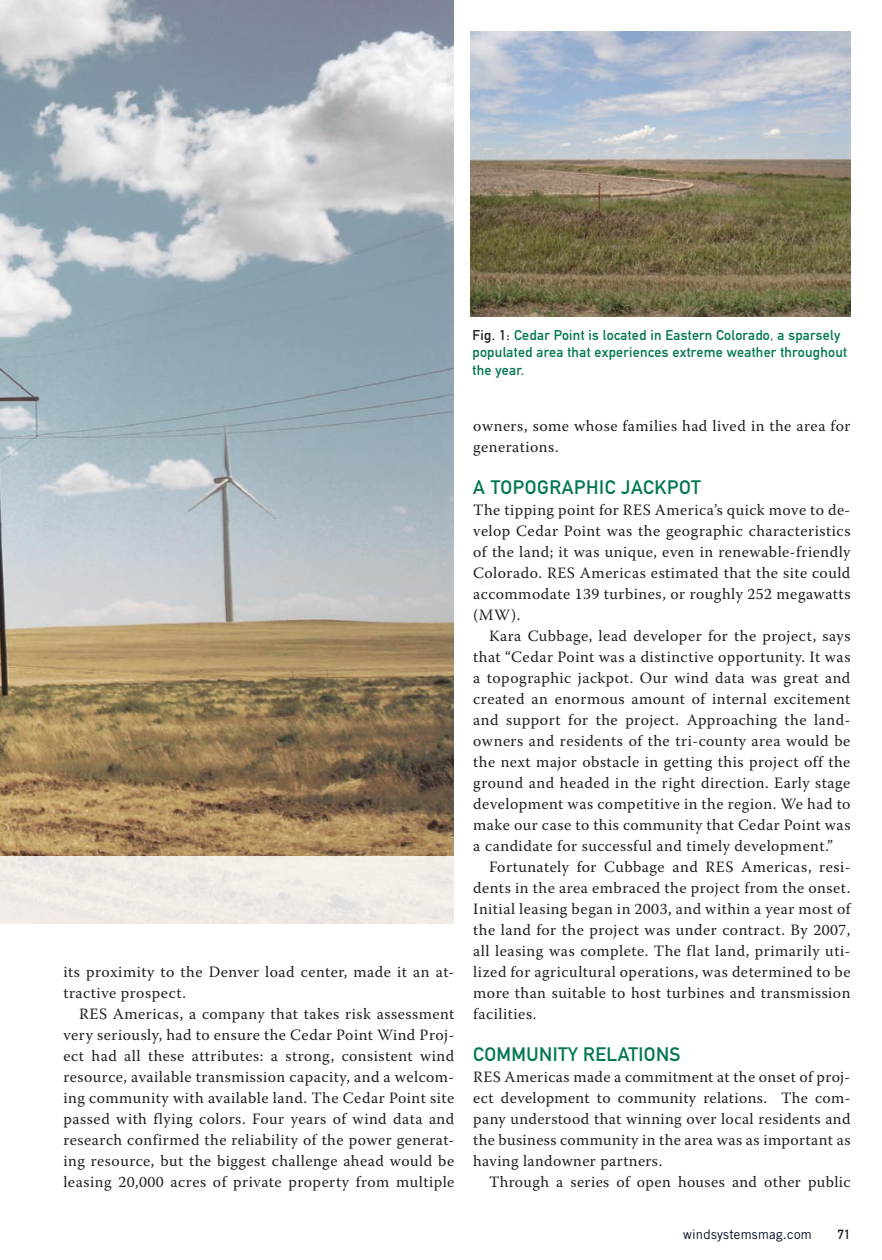
<style>
.page{position:relative;width:882px;height:1260px;background:#fff}
.page>*{position:absolute;margin:0;border:0;box-sizing:border-box;transform-origin:0 0}
.t1{font:19.25px "DIN Mittelschrift Alternate";letter-spacing:.02em;color:#007652}
.t2{font:15.75px/21px "Warnock Pro";letter-spacing:.03em;color:#231f20;text-align:justify}
.t3{font:14px/17.5px "DIN Mittelschrift Alternate";letter-spacing:.02em;color:#007652}
.t4{font:13.12px "Trade Gothic";letter-spacing:.02em;color:#000f24}
.t5{font:13.12px "DIN Mittelschrift Alternate";color:#231f20}
.s1{color:#231f20}
</style>
<div class="page">
<img style="left:0;top:0;width:453px;height:856px">
<div style="left:0;top:856px;width:454px;height:71px;background:#f1ece7"></div>
<img style="left:470px;top:32px;width:380px;height:285px">
<p class="t2" style="left:63px;top:961px;width:393px">its proximity to the Denver load center, made it an at&shy;tractive prospect.</p>
<p class="t2" style="left:63px;top:1003px;width:393px;text-indent:16px">RES Americas, a company that takes risk assessment very seriously, had to ensure the Cedar Point Wind Proj&shy;ect had all these attributes: a strong, consistent wind resource, available transmission capacity, and a welcom&shy;ing community with available land. The Cedar Point site passed with flying colors. Four years of wind data and research confirmed the reliability of the power generat&shy;ing resource, but the biggest challenge ahead would be leasing 20,000 acres of private property from multiple</p>
<p class="t3" style="left:472px;top:326px;width:376px"><span class="s1">Fig. 1:</span> Cedar Point is located in Eastern Colorado, a sparsely populated area that experiences extreme weather throughout the year.</p>
<p class="t2" style="left:473px;top:415px;width:379px">owners, some whose families had lived in the area for generations.</p>
<p class="t1" style="left:473px;top:476px;width:183px">A Topographic Jackp</p>
<p class="t1" style="left:679px;top:476px;width:19px">ot</p>
<p class="t2" style="left:473px;top:499px;width:379px">The tipping point for RES America’s quick move to de&shy;velop Cedar Point was the geographic characteristics of the land; it was unique, even in renewable-friendly Colorado. RES Americas estimated that the site could accommodate 139 turbines, or roughly 252 megawatts (MW).</p>
<p class="t2" style="left:473px;top:625px;width:379px;text-indent:16px">Kara Cubbage, lead developer for the project, says that “Cedar Point was a distinctive opportunity. It was a topographic jackpot. Our wind data was great and created an enormous amount of internal excitement and support for the project. Approaching the land&shy;owners and residents of the tri-county area would be the next major obstacle in getting this project off the ground and headed in the right direction. Early stage development was competitive in the region. We had to make our case to this community that Cedar Point was a candidate for successful and timely development.”</p>
<p class="t2" style="left:473px;top:856px;width:379px;text-indent:16px">Fortunately for Cubbage and RES Americas, resi&shy;dents in the area embraced the project from the onset.<br>Initial leasing began in 2003, and within a year most of the land for the project was under contract. By 2007, all leasing was complete. The flat land, primarily uti&shy;lized for agricultural operations, was determined to be more than suitable to host turbines and transmission facilities.</p>
<p class="t1" style="left:473px;top:1043px;width:209px">Community Relations</p>
<p class="t2" style="left:473px;top:1066px;width:379px">RES Americas made a commitment at the onset of proj&shy;ect development to community relations. The com&shy;pany understood that winning over local residents and the business community in the area was as important as having landowner partners.</p>
<p class="t2" style="left:489px;top:1171px;width:363px">Through a series of open houses and other public</p>
<p class="t4" style="left:683px;top:1226px;width:130px">windsystemsmag.com</p>
<p class="t5" style="left:838px;top:1226px;width:14px">71</p>
</div>
